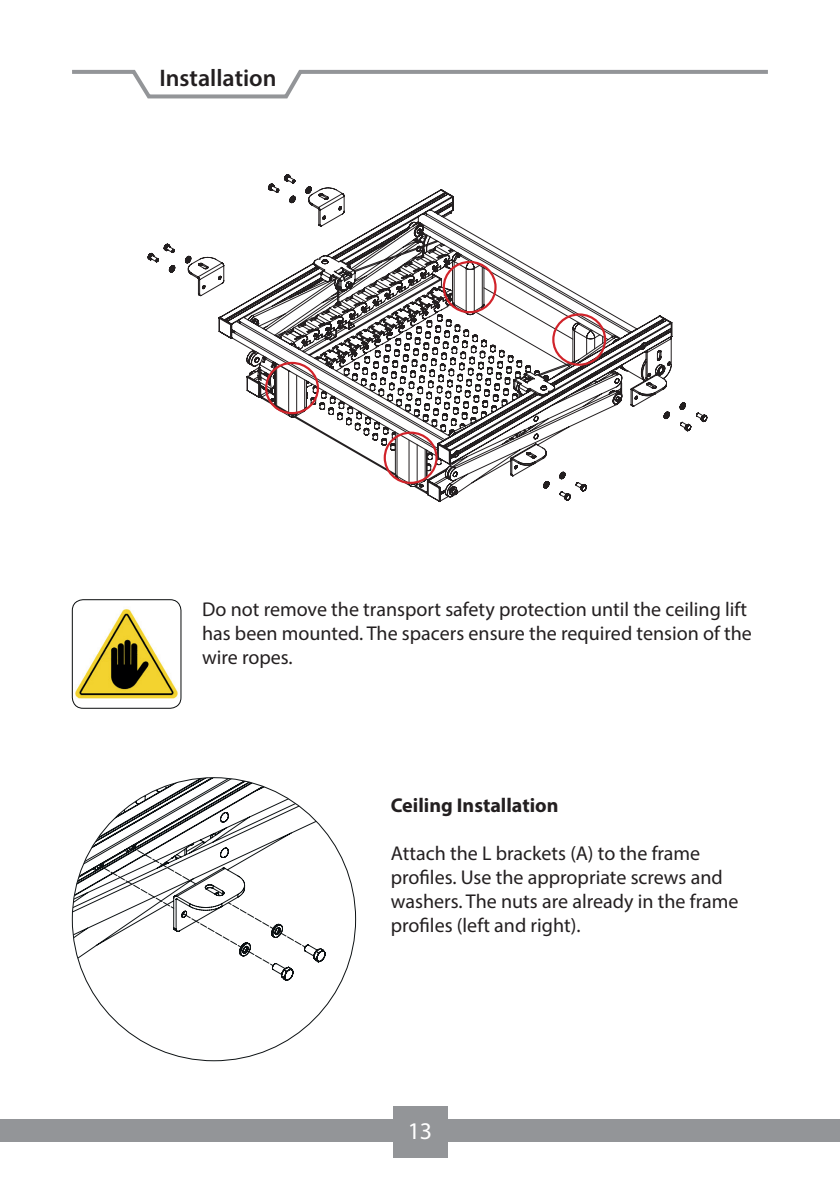
<style>
.page{position:relative;width:840px;height:1191px;background:#fff}
.page>*{position:absolute;margin:0;border:0;box-sizing:border-box;transform-origin:0 0}
.t1{font:600 24px "Myriad Pro";color:#231f20}
.t2{font:24px "Myriad Pro";color:#fff}
.t3{font:20px/24px "Myriad Pro";color:#231f20}
.t4{font:700 20px "Myriad Pro";color:#231f20}
</style>
<div class="page">
<svg style="left:147px;top:183px;width:560px;height:319px"></svg>
<svg style="left:274px;top:174px;width:330px;height:313px"></svg>
<div style="left:0;top:1119px;width:839px;height:22px;background:#939598"></div>
<div style="left:392px;top:1106px;width:55px;height:51px;background:#939598"></div>
<svg style="left:72px;top:777px;width:280px;height:206px"></svg>
<svg style="left:99px;top:846px;width:206px;height:119px"></svg>
<img style="left:72px;top:599px;width:109px;height:109px">
<div style="left:72px;top:599px;width:109px;height:109px;border:1px solid #080b0c;border-radius:11px"></div>
<div style="left:442px;top:261px;width:54px;height:52px;border:2px solid #d1232a;border-radius:50%"></div>
<div style="left:265px;top:362px;width:54px;height:52px;border:2px solid #d1232a;border-radius:50%"></div>
<div style="left:383px;top:431px;width:54px;height:53px;border:2px solid #d1232a;border-radius:50%"></div>
<div style="left:552px;top:313px;width:53px;height:53px;border:2px solid #d1232a;border-radius:50%"></div>
<svg style="left:72px;top:69px;width:696px;height:30px"></svg>
<p class="t1" style="left:159px;top:63px;width:119px">Installation</p>
<p class="t3" style="left:202px;top:597px;width:551px">Do not remove the transport safety protection until the ceiling lift has been mounted. The spacers ensure the required tension of the wire ropes.</p>
<p class="t4" style="left:390px;top:792px;width:169px">Ceiling Installation</p>
<p class="t3" style="left:390px;top:840px;width:349px">Attach the L brackets (A) to the frame profiles. Use the appropriate screws and washers. The nuts are already in the frame profiles (left and right).</p>
<p class="t2" style="left:407px;top:1116px;width:26px">13</p>
</div>
